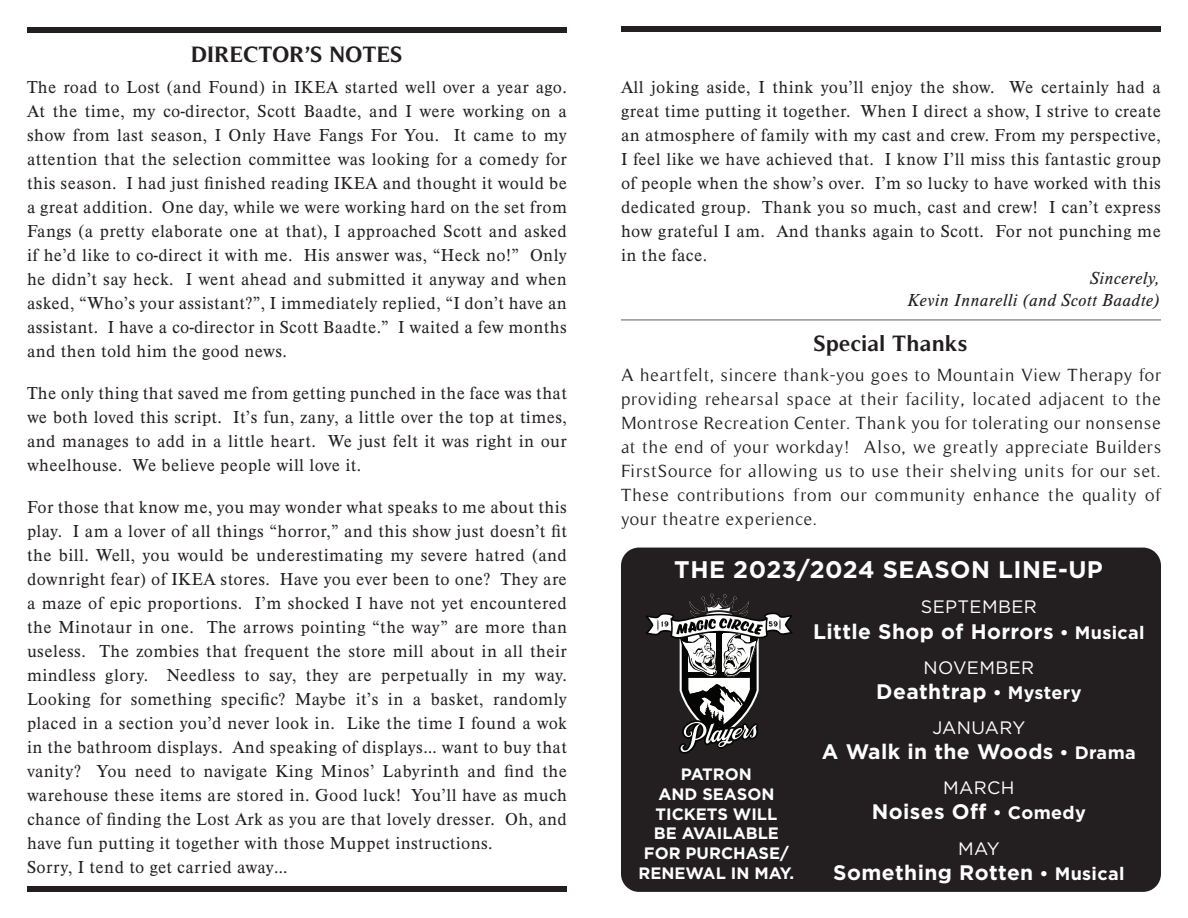
<style>
.page{position:relative;width:1188px;height:918px;background:#fff}
.page>*{position:absolute;margin:0;border:0;box-sizing:border-box;transform-origin:0 0}
.t1{font:700 24px "Gotham";letter-spacing:.02em;color:#fff}
.t2{font:700 22.5px "Timeless";letter-spacing:.015em;color:#231f20}
.t3{font:700 21px "Gotham";letter-spacing:.02em;color:#fff}
.t4{font:18px/24px "Timeless T Ligh";letter-spacing:.02em;color:#231f20;text-align:justify}
.t5{font:18px/24px "Timeless";letter-spacing:.05em;color:#231f20}
.t6{font:18px/22.5px "Timeless T Ligh Ital";letter-spacing:.02em;color:#231f20;text-align:right}
.t7{font:18px "Gotham";letter-spacing:.02em;color:#fff}
.t8{font:700 16.5px/19.8px "Gotham";color:#fff;text-align:center}
.s1{font-size:18px}
</style>
<div class="page">
<div style="left:27px;top:886px;width:540px;height:6px;background:#231f20"></div>
<div style="left:27px;top:27px;width:540px;height:5px;background:#231f20"></div>
<div style="left:621px;top:27px;width:540px;height:5px;background:#231f20"></div>
<hr style="left:621px;top:319px;width:540px;height:2px;background:#939598">
<div style="left:621px;top:548px;width:540px;height:344px;background:#231f20;border-radius:18px"></div>
<svg style="left:646px;top:594px;width:147px;height:160px"></svg>
<p class="t2" style="left:191px;top:41px;width:213px">DIRECTOR’S NOTES</p>
<p class="t4" style="left:27px;top:75px;width:542px">The road to Lost (and Found) in IKEA started well over a year ago.<br>At the time, my co-director, Scott Baadte, and I were working on a show from last season, I Only Have Fangs For You. It came to my attention that the selection committee was looking for a comedy for this season. I had just finished reading IKEA and thought it would be a great addition. One day, while we were working hard on the set from Fangs (a pretty elaborate one at that), I approached Scott and asked if he’d like to co-direct it with me. His answer was, “Heck no!” Only he didn’t say heck. I went ahead and submitted it anyway and when asked, “Who’s your assistant?”, I immediately replied, “I don’t have an assistant. I have a co-director in Scott Baadte.” I waited a few months and then told him the good news.</p>
<p class="t4" style="left:27px;top:381px;width:542px">The only thing that saved me from getting punched in the face was that we both loved this script. It’s fun, zany, a little over the top at times, and manages to add in a little heart. We just felt it was right in our wheelhouse. We believe people will love it.</p>
<p class="t4" style="left:27px;top:495px;width:542px;text-align:left">For those that know me, you may wonder what speaks to me about this play. I am a lover of all things “horror,” and this show just doesn’t fit the bill. Well, you would be underestimating my severe hatred (and downright fear) of IKEA stores. Have you ever been to one? They are a maze of epic proportions. I’m shocked I have not yet encountered the Minotaur in one. The arrows pointing “the way” are more than useless. The zombies that frequent the store mill about in all their mindless glory. Needless to say, they are perpetually in my way.<br>Looking for something specific? Maybe it’s in a basket, randomly placed in a section you’d never look in. Like the time I found a wok in the bathroom displays. And speaking of displays… want to buy that vanity? You need to navigate King Minos’ Labyrinth and find the warehouse these items are stored in. Good luck! You’ll have as much chance of finding the Lost Ark as you are that lovely dresser. Oh, and have fun putting it together with those Muppet instructions.<br>Sorry, I tend to get carried away…</p>
<p class="t4" style="left:621px;top:75px;width:542px">All joking aside, I think you’ll enjoy the show. We certainly had a great time putting it together. When I direct a show, I strive to create an atmosphere of family with my cast and crew. From my perspective, I feel like we have achieved that. I know I’ll miss this fantastic group of people when the show’s over. I’m so lucky to have worked with this dedicated group. Thank you so much, cast and crew! I can’t express how grateful I am. And thanks again to Scott. For not punching me in the face.</p>
<p class="t6" style="left:907px;top:266px;width:254px">Sincerely,<br>Kevin Innarelli (and Scott Baadte)</p>
<p class="t2" style="left:814px;top:330px;width:155px">Special Thanks</p>
<p class="t5" style="left:621px;top:363px;width:542px">A heartfelt, sincere thank-you goes to Mountain View Therapy for providing rehearsal space at their facility, located adjacent to the Montrose Recreation Center. Thank you for tolerating our nonsense at the end of your workday! Also, we greatly appreciate Builders FirstSource for allowing us to use their shelving units for our set.<br>These contributions from our community enhance the quality of your theatre experience.</p>
<h1 class="t1" style="left:674px;top:556px;width:430px">THE 2023/2024 SEASON LINE-UP</h1>
<p class="t8" style="left:639px;top:764px;width:157px">PATRON<br>AND SEASON<br>TICKETS WILL<br>BE AVAILABLE<br>FOR PURCHASE/<br>RENEWAL IN MAY.</p>
<p class="t7" style="left:921px;top:597px;width:117px">SEPTEMBER</p>
<p class="t3" style="left:813px;top:619px;width:333px">Little Shop of Horrors <span class="s1">• Musical</span></p>
<p class="t7" style="left:924px;top:657px;width:112px">NOVEMBER</p>
<p class="t3" style="left:876px;top:679px;width:207px">Deathtrap <span class="s1">• Mystery</span></p>
<p class="t7" style="left:932px;top:718px;width:94px">JANUARY</p>
<p class="t3" style="left:822px;top:740px;width:315px">A Walk in the Woods <span class="s1">• Drama</span></p>
<p class="t7" style="left:943px;top:778px;width:73px">MARCH</p>
<p class="t3" style="left:872px;top:800px;width:216px">Noises Off <span class="s1">• Comedy</span></p>
<p class="t7" style="left:958px;top:838px;width:43px">MAY</p>
<p class="t3" style="left:833px;top:860px;width:293px">Something Rotten <span class="s1">• Musical</span></p>
</div>
